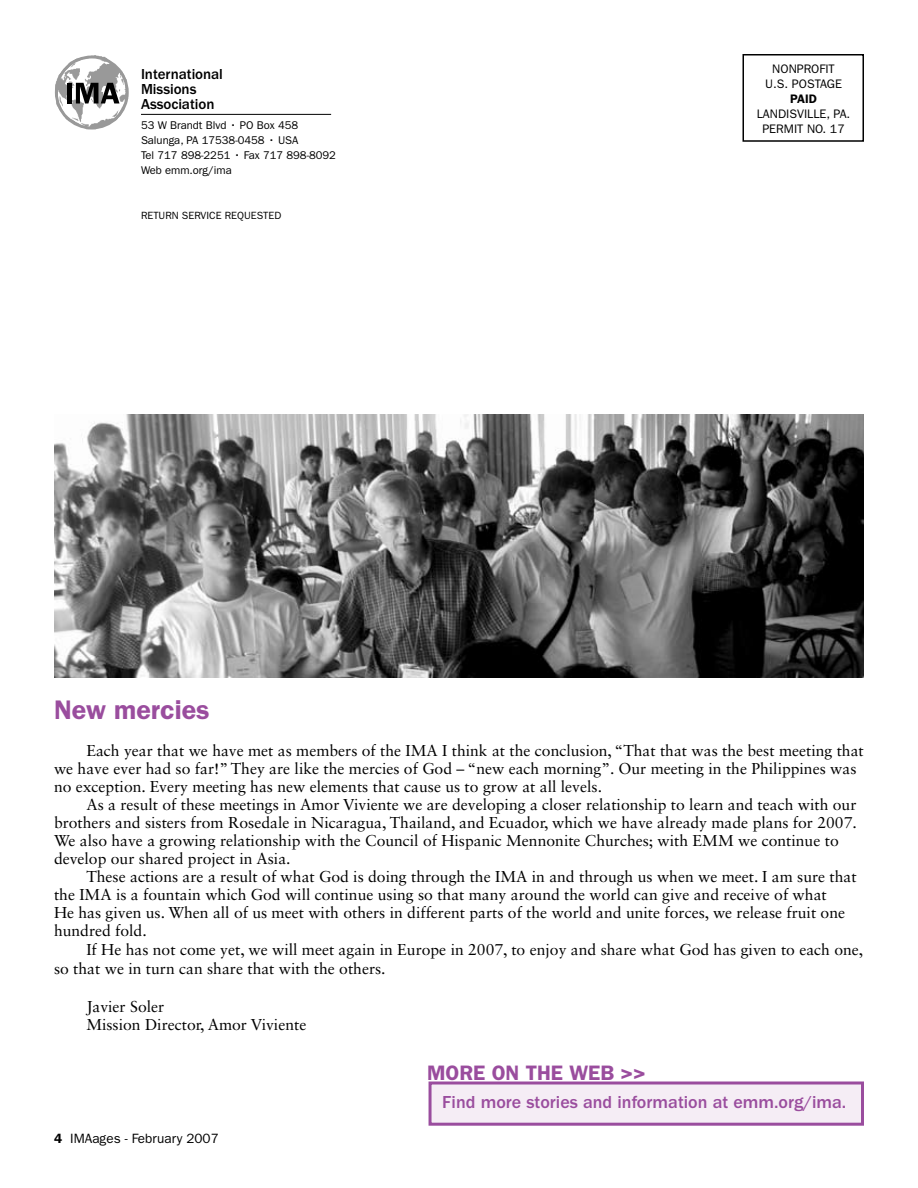
<style>
.page{position:relative;width:918px;height:1188px;background:#fff}
.page>*{position:absolute;margin:0;border:0;box-sizing:border-box;transform-origin:0 0}
.t1{font:600 27px "ITC Franklin Gothic Std";color:#9a4d9e}
.t2{font:600 21px "ITC Franklin Gothic Std";color:#9a4d9e}
.t3{font:500 18px "ITC Franklin Gothic Std";color:#9a4d9e}
.t4{font:15.75px/18px "Sabon LT Std";color:#000}
.t5{font:500 15px/15px "ITC Franklin Gothic Std";letter-spacing:-.005em;color:#000}
.t6{font:13.5px "ITC Franklin Gothic Std";color:#000}
.t7{font:12.3px/15px "ITC Franklin Gothic Std";color:#000;text-align:center}
.t8{font:600 12.3px "ITC Franklin Gothic Std";color:#000}
.t9{font:11.25px/15px "ITC Franklin Gothic Std";letter-spacing:-.005em;color:#000}
.t10{font:10.5px "ITC Franklin Gothic Std";color:#000}
.s1{font-weight:600}
</style>
<div class="page">
<div style="left:430px;top:1083px;width:432px;height:41px;background:#f5edf5"></div>
<div style="left:429px;top:1082px;width:435px;height:44px;border:3px solid #9a4d9e"></div>
<hr style="left:141px;top:114px;width:190px;height:1px;background:#000">
<div style="left:742px;top:54px;width:122px;height:88px;border:2px solid #000"></div>
<img style="left:54px;top:55px;width:75px;height:75px">
<div style="left:67px;top:83px;width:5px;height:20px;background:#000"></div>
<svg style="left:76px;top:83px;width:43px;height:20px"></svg>
<img style="left:54px;top:415px;width:810px;height:263px">
<p class="t5" style="left:141px;top:67px;width:84px">International<br>Missions<br>Association</p>
<p class="t9" style="left:141px;top:118px;width:197px">53 W Brandt Blvd • PO Box 458<br>Salunga, PA 17538-0458 • USA<br>Tel 717 898-2251 • Fax 717 898-8092<br>Web emm.org/ima</p>
<p class="t10" style="left:141px;top:209px;width:142px">RETURN SERVICE REQUESTED</p>
<p class="t7" style="left:765px;top:61px;width:78px">NONPROFIT<br>U.S. POSTAGE</p>
<p class="t8" style="left:790px;top:91px;width:28px">PAID</p>
<p class="t7" style="left:757px;top:106px;width:95px">LANDISVILLE, PA.<br>PERMIT NO. 17</p>
<h1 class="t1" style="left:54px;top:694px;width:157px">New mercies</h1>
<p class="t4" style="left:54px;top:741px;width:811px;text-indent:32px">Each year that we have met as members of the IMA I think at the conclusion, “That that was the best meeting that we have ever had so far!” They are like the mercies of God – “new each morning”. Our meeting in the Philippines was no exception. Every meeting has new elements that cause us to grow at all levels.</p>
<p class="t4" style="left:54px;top:795px;width:804px;text-indent:32px">As a result of these meetings in Amor Viviente we are developing a closer relationship to learn and teach with our brothers and sisters from Rosedale in Nicaragua, Thailand, and Ecuador, which we have already made plans for 2007.<br>We also have a growing relationship with the Council of Hispanic Mennonite Churches; with EMM we continue to develop our shared project in Asia.</p>
<p class="t4" style="left:54px;top:867px;width:804px;text-indent:32px">These actions are a result of what God is doing through the IMA in and through us when we meet. I am sure that the IMA is a fountain which God will continue using so that many around the world can give and receive of what<br>He has given us. When all of us meet with others in different parts of the world and unite forces, we release fruit one hundred fold.</p>
<p class="t4" style="left:54px;top:940px;width:811px;line-height:18.9px;text-indent:32px">If He has not come yet, we will meet again in Europe in 2007, to enjoy and share what God has given to each one, so that we in turn can share that with the others.</p>
<p class="t4" style="left:86px;top:996px;width:221px;line-height:18.9px">Javier Soler<br>Mission Director, Amor Viviente</p>
<h2 class="t2" style="left:427px;top:1061px;width:220px">MORE ON THE WEB &gt;&gt;</h2>
<p class="t6" style="left:54px;top:1131px;width:166px"><span class="s1">4</span> IMAages - February 2007</p>
<p class="t3" style="left:442px;top:1092px;width:406px">Find more stories and information at emm.org/ima.</p>
</div>
